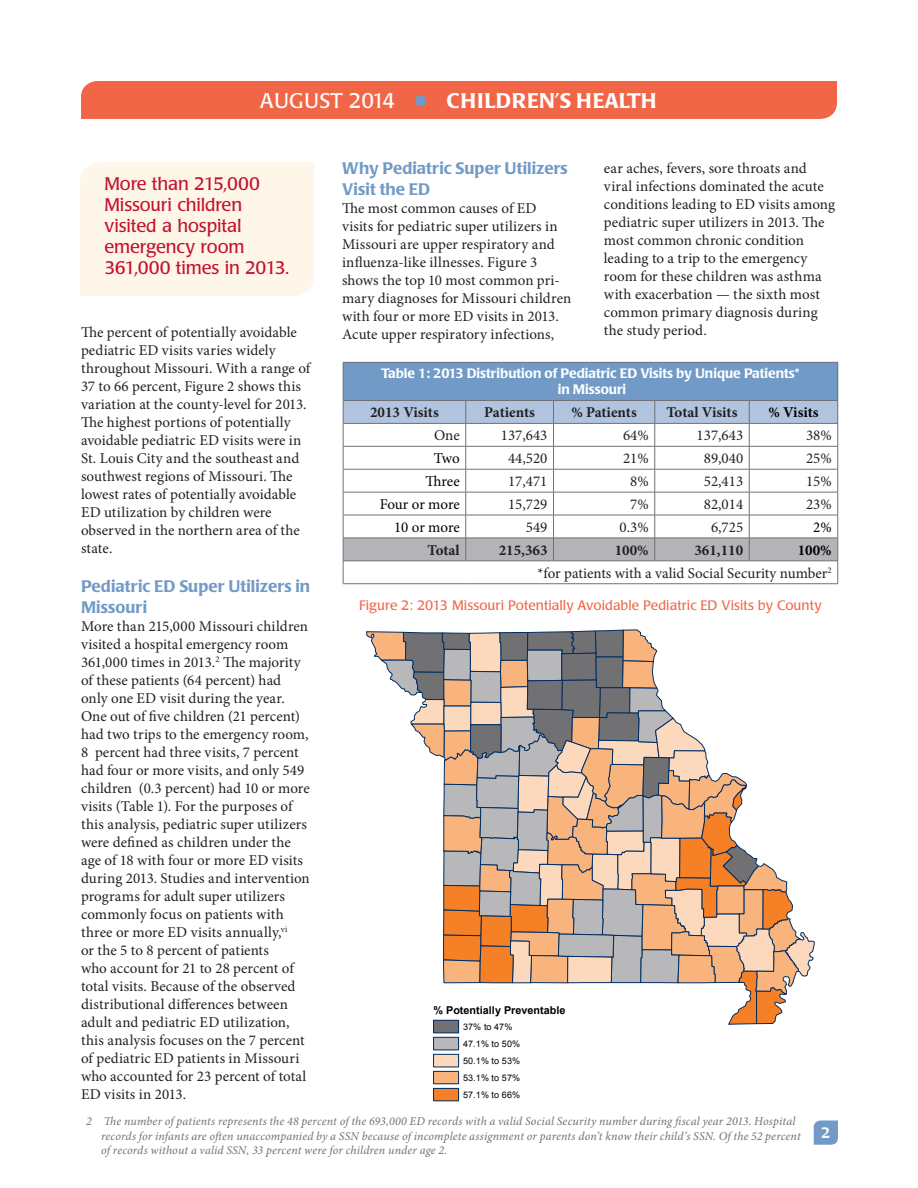
<style>
.page{position:relative;width:918px;height:1188px;background:#fff}
.page>*{position:absolute;margin:0;border:0;box-sizing:border-box;transform-origin:0 0}
.t1{font:500 21px "Poppl Laudatio";letter-spacing:.02em;color:#fff}
.PullQuote{font:18px/21px "Poppl Laudatio";letter-spacing:-.005em;color:#c3102f}
.Subhead{font:500 16.5px/21px "Poppl Laudatio";letter-spacing:.005em;color:#719ac7}
.Body{font:15px/18px "Minion Pro";letter-spacing:.005em;color:#231f20}
.Figure___Table_Title{font:15px/18px "Minion Pro";color:#231f20}
.Table_Body{font:15px "Minion Pro";color:#231f20}
.Table_Subhead{font:700 15px "Minion Pro";letter-spacing:-.005em;color:#231f20}
.Table_Body-2{font:15px "Minion Pro";letter-spacing:-.01em;color:#000}
.Table_Total{font:700 15px "Minion Pro";color:#231f20}
.Table_Subhead-2{font:700 15px "Minion Pro";letter-spacing:-.005em;color:#000}
.Table_Total-2{font:700 15px "Minion Pro";color:#000}
.t2{font:500 15px "Poppl Laudatio";color:#fff}
.Table_Heading{font:500 13.5px/16.2px "Poppl Laudatio";color:#fff;text-align:center}
.Figure___Table_Title-2{font:13.5px "Poppl Laudatio";letter-spacing:.005em;color:#f26648}
.References{font:italic 12px/14.4px "Minion Pro";letter-spacing:.01em;color:#717074}
.t3{font:700 10.8px "Arial";color:#000}
.t4{font:9px/17px "Arial";letter-spacing:.01em;color:#000}
.s1{font-weight:400}
.s2{color:#719ac7}
</style>
<div class="page">
<svg style="left:814px;top:1120px;width:24px;height:25px"></svg>
<div style="left:81px;top:81px;width:756px;height:38px;background:#f26648"></div>
<svg style="left:366px;top:629px;width:449px;height:473px"></svg>
<div style="left:434px;top:1020px;width:25px;height:13px;background:#717073"></div>
<div style="left:433px;top:1020px;width:26px;height:13px;border:1px solid #002d62"></div>
<div style="left:434px;top:1037px;width:25px;height:13px;background:#b8b7b9"></div>
<div style="left:433px;top:1037px;width:26px;height:13px;border:1px solid #002d62"></div>
<div style="left:434px;top:1054px;width:25px;height:13px;background:#fcd9bd"></div>
<div style="left:433px;top:1054px;width:26px;height:13px;border:1px solid #002d62"></div>
<div style="left:434px;top:1071px;width:25px;height:13px;background:#f9b37c"></div>
<div style="left:433px;top:1071px;width:26px;height:13px;border:1px solid #002d62"></div>
<div style="left:434px;top:1088px;width:25px;height:13px;background:#f58025"></div>
<div style="left:433px;top:1088px;width:26px;height:13px;border:1px solid #002d62"></div>
<div style="left:343px;top:362px;width:495px;height:38px;background:#719ac7"></div>
<hr style="left:343px;top:362px;width:123px;height:1px;background:#717074">
<hr style="left:343px;top:363px;width:1px;height:37px;background:#717074">
<hr style="left:466px;top:362px;width:88px;height:1px;background:#717074">
<hr style="left:554px;top:362px;width:101px;height:1px;background:#717074">
<hr style="left:655px;top:362px;width:94px;height:1px;background:#717074">
<hr style="left:749px;top:362px;width:89px;height:1px;background:#717074">
<hr style="left:837px;top:363px;width:1px;height:37px;background:#717074">
<svg style="left:343px;top:400px;width:495px;height:184px"></svg>
<hr style="left:343px;top:561px;width:123px;height:1px;background:#717074">
<hr style="left:466px;top:561px;width:88px;height:1px;background:#717074">
<hr style="left:554px;top:561px;width:101px;height:1px;background:#717074">
<hr style="left:655px;top:561px;width:94px;height:1px;background:#717074">
<hr style="left:749px;top:561px;width:89px;height:1px;background:#717074">
<div style="left:80px;top:162px;width:234px;height:134px;background:#fef6e8"></div>
<h1 class="t1" style="left:260px;top:89px;width:398px"><span class="s1">AUGUST 2014</span> <span class="s2">■</span> CHILDREN’S HEALTH</h1>
<p class="PullQuote" style="left:104px;top:174px;width:186px">More than 215,000<br>Missouri children visited a hospital emergency room<br>361,000 times in 2013.</p>
<p class="Body" style="left:81px;top:323px;width:231px">The percent of potentially avoidable pediatric ED visits varies widely throughout Missouri. With a range of 37 to 66 percent, Figure 2 shows this variation at the county-level for 2013.<br>The highest portions of potentially avoidable pediatric ED visits were in St. Louis City and the southeast and southwest regions of Missouri. The lowest rates of potentially avoidable ED utilization by children were observed in the northern area of the state.</p>
<p class="Subhead" style="left:81px;top:576px;width:231px">Pediatric ED Super Utilizers in<br>Missouri</p>
<p class="Figure___Table_Title" style="left:81px;top:617px;width:230px">More than 215,000 Missouri children visited a hospital emergency room 361,000 times in 2013.<sup>2</sup> The majority of these patients (64 percent) had only one ED visit during the year.<br>One out of five children (21 percent) had two trips to the emergency room, 8 percent had three visits, 7 percent had four or more visits, and only 549 children (0.3 percent) had 10 or more visits (Table 1). For the purposes of this analysis, pediatric super utilizers were defined as children under the age of 18 with four or more ED visits during 2013. Studies and intervention programs for adult super utilizers commonly focus on patients with three or more ED visits annually,<sup>vi<br></sup>or the 5 to 8 percent of patients<br>who account for 21 to 28 percent of total visits. Because of the observed distributional differences between adult and pediatric ED utilization, this analysis focuses on the 7 percent of pediatric ED patients in Missouri who accounted for 23 percent of total ED visits in 2013.</p>
<p class="Subhead" style="left:342px;top:158px;width:227px">Why Pediatric Super Utilizers<br>Visit the ED</p>
<p class="Body" style="left:342px;top:199px;width:231px">The most common causes of ED visits for pediatric super utilizers in Missouri are upper respiratory and influenza-like illnesses. Figure 3 shows the top 10 most common pri&shy;mary diagnoses for Missouri children with four or more ED visits in 2013.<br>Acute upper respiratory infections,</p>
<p class="Table_Heading" style="left:381px;top:366px;width:420px">Table 1: 2013 Distribution of Pediatric ED Visits by Unique Patients* in Missouri</p>
<p class="Table_Subhead" style="left:370px;top:402px;width:70px">2013 Visits</p>
<p class="Table_Subhead" style="left:484px;top:402px;width:52px">Patients</p>
<p class="Table_Subhead" style="left:571px;top:402px;width:67px">% Patients</p>
<p class="Table_Subhead" style="left:667px;top:402px;width:72px">Total Visits</p>
<p class="Table_Subhead-2" style="left:768px;top:402px;width:52px">% Visits</p>
<p class="Table_Body" style="left:434px;top:425px;width:27px">One</p>
<p class="Table_Body" style="left:501px;top:425px;width:48px">137,643</p>
<p class="Table_Body" style="left:623px;top:425px;width:27px">64%</p>
<p class="Table_Body" style="left:697px;top:425px;width:48px">137,643</p>
<p class="Table_Body" style="left:806px;top:425px;width:27px">38%</p>
<p class="Table_Body-2" style="left:434px;top:448px;width:27px">Two</p>
<p class="Table_Body" style="left:508px;top:448px;width:41px">44,520</p>
<p class="Table_Body" style="left:623px;top:448px;width:27px">21%</p>
<p class="Table_Body" style="left:704px;top:448px;width:41px">89,040</p>
<p class="Table_Body" style="left:806px;top:448px;width:27px">25%</p>
<p class="Table_Body-2" style="left:425px;top:471px;width:36px">Three</p>
<p class="Table_Body" style="left:508px;top:471px;width:41px">17,471</p>
<p class="Table_Body" style="left:630px;top:471px;width:20px">8%</p>
<p class="Table_Body" style="left:704px;top:471px;width:41px">52,413</p>
<p class="Table_Body" style="left:806px;top:471px;width:27px">15%</p>
<p class="Table_Body-2" style="left:380px;top:494px;width:81px">Four or more</p>
<p class="Table_Body" style="left:508px;top:494px;width:41px">15,729</p>
<p class="Table_Body" style="left:630px;top:494px;width:20px">7%</p>
<p class="Table_Body" style="left:704px;top:494px;width:41px">82,014</p>
<p class="Table_Body" style="left:806px;top:494px;width:27px">23%</p>
<p class="Table_Body-2" style="left:394px;top:517px;width:67px">10 or more</p>
<p class="Table_Body" style="left:526px;top:517px;width:23px">549</p>
<p class="Table_Body" style="left:620px;top:517px;width:31px">0.3%</p>
<p class="Table_Body" style="left:711px;top:517px;width:34px">6,725</p>
<p class="Table_Body-2" style="left:813px;top:517px;width:20px">2%</p>
<p class="Table_Total" style="left:428px;top:539px;width:34px">Total</p>
<p class="Table_Total" style="left:499px;top:539px;width:50px">215,363</p>
<p class="Table_Total" style="left:615px;top:539px;width:35px">100%</p>
<p class="Table_Total" style="left:694px;top:539px;width:50px">361,110</p>
<p class="Table_Total-2" style="left:798px;top:539px;width:35px">100%</p>
<p class="Table_Body" style="left:537px;top:563px;width:296px">*for patients with a valid Social Security number<sup>2</sup></p>
<p class="Body" style="left:604px;top:159px;width:233px">ear aches, fevers, sore throats and viral infections dominated the acute conditions leading to ED visits among pediatric super utilizers in 2013. The most common chronic condition leading to a trip to the emergency room for these children was asthma with exacerbation — the sixth most common primary diagnosis during the study period.</p>
<p class="Figure___Table_Title-2" style="left:359px;top:597px;width:464px">Figure 2: 2013 Missouri Potentially Avoidable Pediatric ED Visits by County</p>
<p class="t3" style="left:434px;top:1003px;width:134px">% Potentially Preventable</p>
<p class="t4" style="left:463px;top:1019px;width:58px">37% to 47%<br>47.1% to 50%<br>50.1% to 53%<br>53.1% to 57%<br>57.1% to 66%</p>
<p class="References" style="left:101px;top:1114px;width:701px;text-indent:-15px">2 The number of patients represents the 48 percent of the 693,000 ED records with a valid Social Security number during fiscal year 2013. Hospital records for infants are often unaccompanied by a SSN because of incomplete assignment or parents don’t know their child’s SSN. Of the 52 percent of records without a valid SSN, 33 percent were for children under age 2.</p>
<p class="t2" style="left:821px;top:1124px;width:11px">2</p>
</div>
